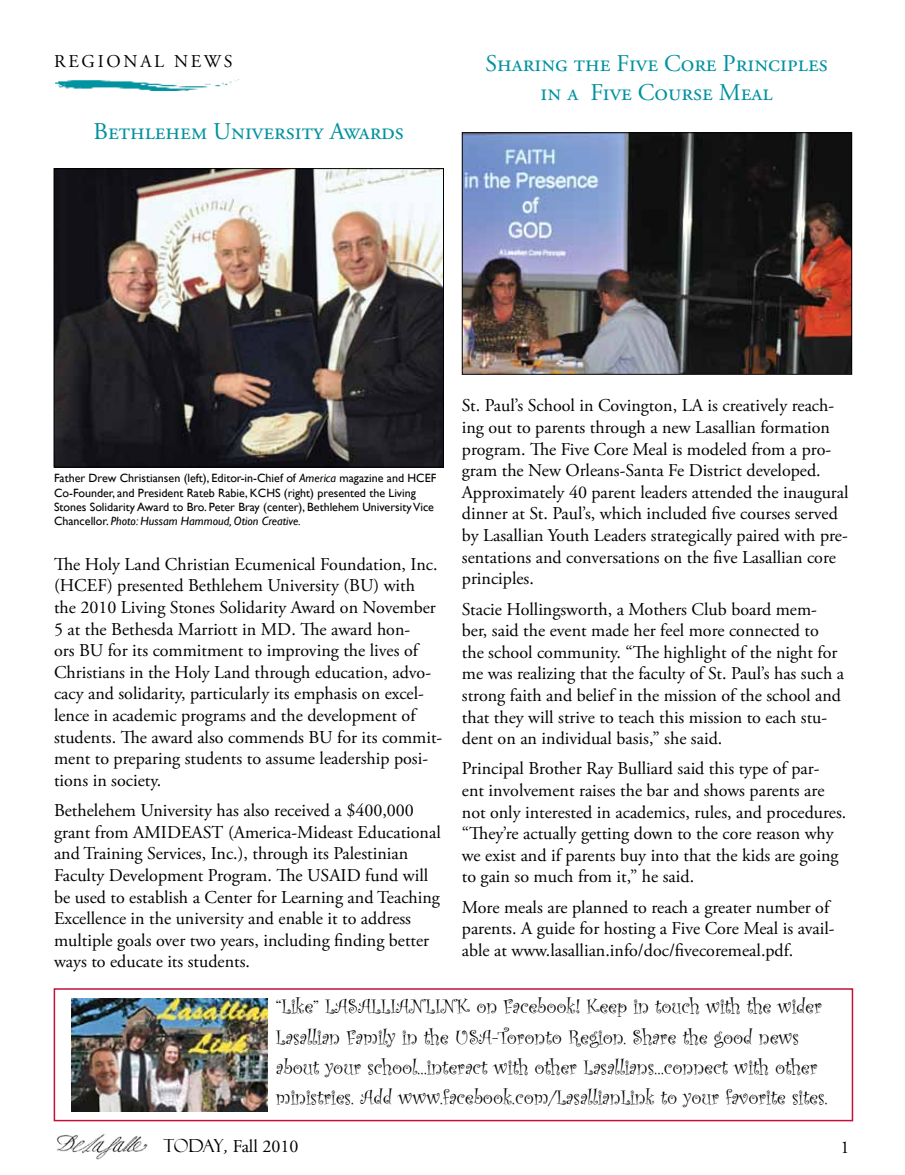
<style>
.page{position:relative;width:905px;height:1175px;background:#fff}
.page>*{position:absolute;margin:0;border:0;box-sizing:border-box;transform-origin:0 0}
.t1{font:24px/28.8px "Adobe Garamond Pro";color:#00929f;text-align:center}
.t2{font:21px/30px "Curlz";color:#000}
.t3{font:18px/21.6px "Adobe Garamond Pro";color:#000}
.t4{font:18px "Adobe Garamond Pro";letter-spacing:.15em;color:#000}
.t5{font:12px/14.4px "Gill Sans";color:#000}
.s1{font-style:italic}
.s2{font-family:"Felix Titling"}
</style>
<div class="page">
<img style="left:56px;top:1134px;width:92px;height:25px">
<img style="left:55px;top:80px;width:182px;height:11px">
<img style="left:464px;top:134px;width:386px;height:239px">
<div style="left:462px;top:132px;width:390px;height:243px;border:1px solid #000"></div>
<img style="left:72px;top:998px;width:195px;height:113px">
<img style="left:56px;top:170px;width:386px;height:295px">
<div style="left:54px;top:168px;width:390px;height:299px;border:1px solid #000"></div>
<div style="left:54px;top:988px;width:799px;height:133px;border:2px solid #c41039"></div>
<p class="t4" style="left:54px;top:51px;width:180px">REGIONAL NEWS</p>
<h1 class="t1" style="left:485px;top:50px;width:344px">Sharing the Five Core Principles in a Five Course Meal</h1>
<h1 class="t1" style="left:94px;top:118px;width:312px">Bethlehem University Awards</h1>
<p class="t5" style="left:54px;top:471px;width:384px">Father Drew Christiansen (left), Editor-in-Chief of <span class="s1">America</span> magazine and HCEF Co-Founder, and President Rateb Rabie, KCHS (right) presented the Living Stones Solidarity Award to Bro. Peter Bray (center), Bethlehem University Vice Chancellor. <span class="s1">Photo: Hussam Hammoud, Otion Creative.</span></p>
<p class="t3" style="left:54px;top:554px;width:390px">The Holy Land Christian Ecumenical Foundation, Inc. (HCEF) presented Bethlehem University (BU) with<br>the 2010 Living Stones Solidarity Award on November 5 at the Bethesda Marriott in MD. The award hon-<br>ors BU for its commitment to improving the lives of Christians in the Holy Land through education, advo&shy;cacy and solidarity, particularly its emphasis on excel&shy;lence in academic programs and the development of students. The award also commends BU for its commit&shy;ment to preparing students to assume leadership posi&shy;tions in society.</p>
<p class="t3" style="left:54px;top:800px;width:388px">Bethelehem University has also received a $400,000 grant from AMIDEAST (America-Mideast Educational and Training Services, Inc.), through its Palestinian Faculty Development Program. The USAID fund will be used to establish a Center for Learning and Teaching Excellence in the university and enable it to address multiple goals over two years, including finding better ways to educate its students.</p>
<p class="t3" style="left:462px;top:395px;width:388px">St. Paul’s School in Covington, LA is creatively reach&shy;ing out to parents through a new Lasallian formation program. The Five Core Meal is modeled from a pro&shy;gram the New Orleans-Santa Fe District developed.<br>Approximately 40 parent leaders attended the inaugural dinner at St. Paul’s, which included five courses served by Lasallian Youth Leaders strategically paired with pre&shy;sentations and conversations on the five Lasallian core principles.</p>
<p class="t3" style="left:462px;top:598px;width:384px">Stacie Hollingsworth, a Mothers Club board mem&shy;ber, said the event made her feel more connected to the school community. “The highlight of the night for me was realizing that the faculty of St. Paul’s has such a strong faith and belief in the mission of the school and that they will strive to teach this mission to each stu&shy;dent on an individual basis,” she said.</p>
<p class="t3" style="left:462px;top:758px;width:386px">Principal Brother Ray Bulliard said this type of par-<br>ent involvement raises the bar and shows parents are not only interested in academics, rules, and procedures. “They’re actually getting down to the core reason why we exist and if parents buy into that the kids are going to gain so much from it,” he said.</p>
<p class="t3" style="left:462px;top:896px;width:374px">More meals are planned to reach a greater number of parents. A guide for hosting a Five Core Meal is avail&shy;able at www.lasallian.info/doc/fivecoremeal.pdf.</p>
<p class="t2" style="left:276px;top:990px;width:553px">“Like” LASALLIANLINK on Facebook! Keep in touch with the wider Lasallian Family in the USA-Toronto Region. Share the good news about your school...interact with other Lasallians...connect with other ministries. Add www.facebook.com/LasallianLink to your favorite sites.</p>
<p class="t3" style="left:164px;top:1135px;width:136px"><span class="s2">Today</span><span class="s1">,</span> Fall 2010</p>
<p class="t3" style="left:840px;top:1136px;width:10px">1</p>
</div>
